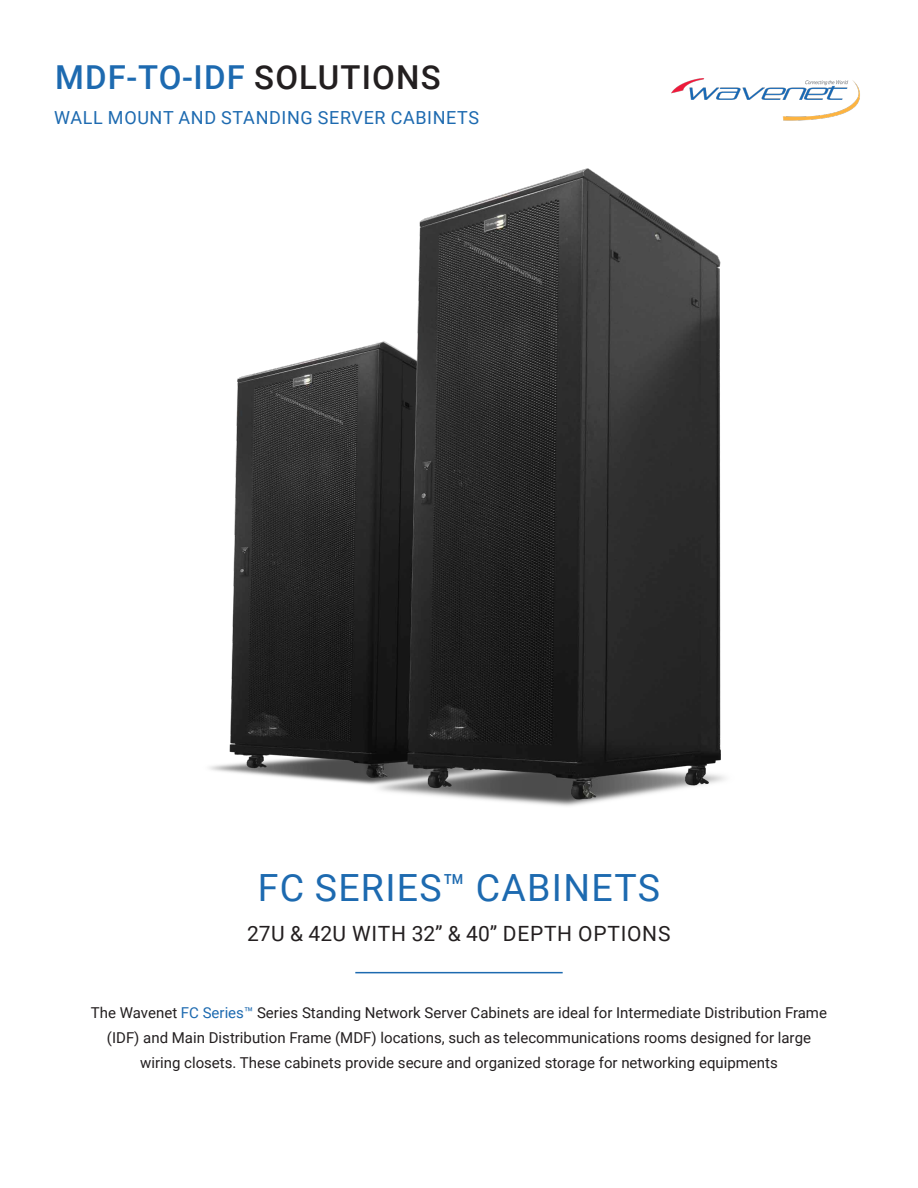
<style>
.page{position:relative;width:918px;height:1188px;background:#fff}
.page>*{position:absolute;margin:0;border:0;box-sizing:border-box;transform-origin:0 0}
.t1{font:37.5px "Roboto";letter-spacing:.035em;color:#1d6ab0}
.t2{font:500 33px "Roboto";letter-spacing:.035em;color:#1d6ab0}
.t3{font:21px "Roboto";letter-spacing:.035em;color:#231f20}
.t4{font:18px "Roboto";letter-spacing:.035em;color:#1d6ab0}
.t5{font:15px/25.3px "Roboto";color:#231f20;text-align:center}
.s1{color:#231f20}
.s2{color:#1d6ab0}
</style>
<div class="page">
<img style="left:671px;top:78px;width:189px;height:43px">
<img style="left:209px;top:169px;width:516px;height:637px">
<hr style="left:355px;top:972px;width:208px;height:1px;background:#1d6ab0">
<p class="t2" style="left:55px;top:54px;width:387px">MDF-TO-IDF <span class="s1">SOLUTIONS</span></p>
<p class="t4" style="left:54px;top:105px;width:426px">WALL MOUNT AND STANDING SERVER CABINETS</p>
<p class="t1" style="left:258px;top:862px;width:404px">FC SERIES™ CABINETS</p>
<p class="t3" style="left:247px;top:919px;width:425px">27U &amp; 42U WITH 32” &amp; 40” DEPTH OPTIONS</p>
<p class="t5" style="left:91px;top:999px;width:738px">The Wavenet <span class="s2">FC Series™</span> Series Standing Network Server Cabinets are ideal for Intermediate Distribution Frame (IDF) and Main Distribution Frame (MDF) locations, such as telecommunications rooms designed for large wiring closets. These cabinets provide secure and organized storage for networking equipments</p>
</div>
